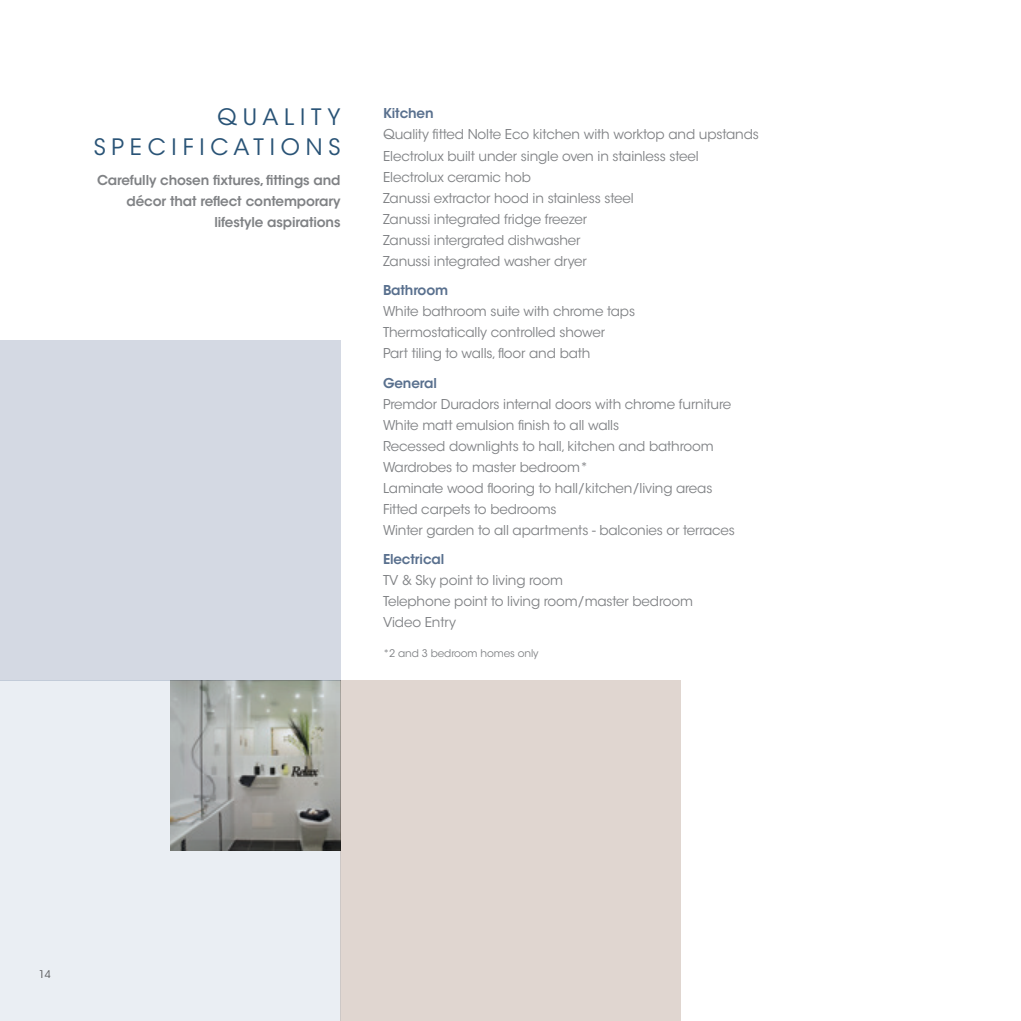
<style>
.page{position:relative;width:1021px;height:1021px;background:#fff}
.page>*{position:absolute;margin:0;border:0;box-sizing:border-box;transform-origin:0 0}
.t1{font:22.5px/30px "ITC Avant Garde Std";letter-spacing:.26em;color:#295376;text-align:right}
.t2{font:13.5px/21px "ITC Avant Garde Std";letter-spacing:-.01em;color:#808285}
.t3{font:600 13.5px/21px "ITC Avant Garde Std";letter-spacing:-.01em;color:#808285;text-align:right}
.t4{font:600 13.5px "ITC Avant Garde Std";letter-spacing:-.01em;color:#59708e}
.t5{font:10.5px "ITC Avant Garde Std";letter-spacing:-.01em;color:#808285}
.t6{font:10.5px "ITC Avant Garde Std";color:#57585a}
</style>
<div class="page">
<div style="left:0;top:680px;width:340px;height:340px;background:#eaeef3"></div>
<img style="left:170px;top:680px;width:170px;height:170px">
<div style="left:340px;top:680px;width:340px;height:340px;background:#e0d6d0"></div>
<div style="left:0;top:340px;width:340px;height:340px;background:#d4d9e3"></div>
<h1 class="t1" style="left:93px;top:102px;width:248px">QUALITY<br>SPECIFICATIONS</h1>
<p class="t3" style="left:97px;top:169px;width:245px">Carefully chosen fixtures, fittings and décor that reflect contemporary lifestyle aspirations</p>
<p class="t4" style="left:383px;top:105px;width:52px">Kitchen</p>
<p class="t2" style="left:383px;top:124px;width:377px">Quality fitted Nolte Eco kitchen with worktop and upstands Electrolux built under single oven in stainless steel Electrolux ceramic hob<br>Zanussi extractor hood in stainless steel<br>Zanussi integrated fridge freezer<br>Zanussi intergrated dishwasher<br>Zanussi integrated washer dryer</p>
<p class="t4" style="left:383px;top:281px;width:67px">Bathroom</p>
<p class="t2" style="left:383px;top:301px;width:253px">White bathroom suite with chrome taps<br>Thermostatically controlled shower<br>Part tiling to walls, floor and bath</p>
<p class="t4" style="left:383px;top:374px;width:55px">General</p>
<p class="t2" style="left:383px;top:393px;width:353px">Premdor Duradors internal doors with chrome furniture White matt emulsion finish to all walls<br>Recessed downlights to hall, kitchen and bathroom Wardrobes to master bedroom*<br>Laminate wood flooring to hall/kitchen/living areas Fitted carpets to bedrooms<br>Winter garden to all apartments - balconies or terraces</p>
<p class="t4" style="left:383px;top:551px;width:63px">Electrical</p>
<p class="t2" style="left:383px;top:570px;width:311px">TV &amp; Sky point to living room<br>Telephone point to living room/master bedroom<br>Video Entry</p>
<p class="t5" style="left:383px;top:646px;width:157px">*2 and 3 bedroom homes only</p>
<p class="t6" style="left:39px;top:967px;width:14px">14</p>
</div>
